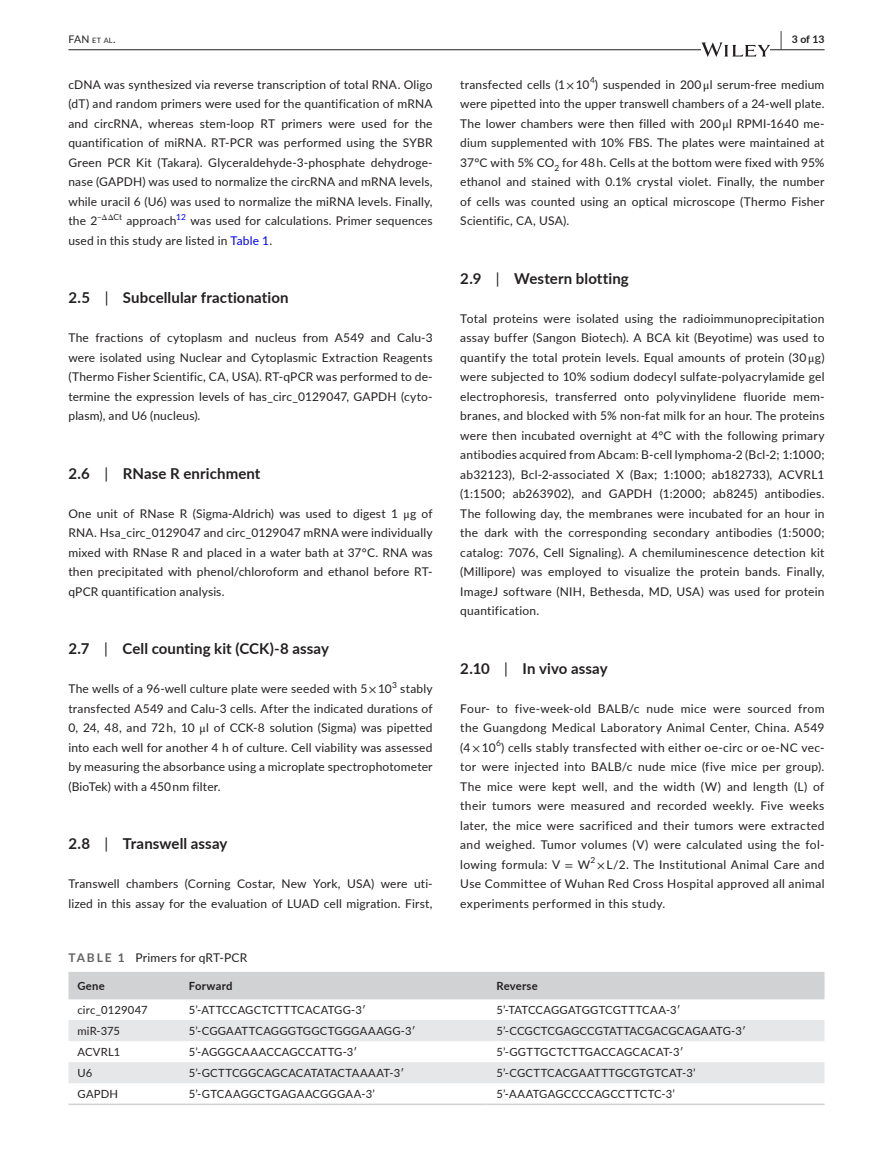
<style>
.page{position:relative;width:893px;height:1174px;background:#fff}
.page>*{position:absolute;margin:0;border:0;box-sizing:border-box;transform-origin:0 0}
.t1{font:700 15px "Lato";letter-spacing:.005em;color:#231f20}
.t2{font:12px/19.5px "Lato";letter-spacing:.015em;color:#231f20;text-align:justify}
.t3{font:11.25px "Lato";letter-spacing:.02em;color:#231f20}
.t4{font:11.25px "Lato";color:#231f20}
.t5{font:700 11.25px "Lato";letter-spacing:.02em;color:#231f20}
.t6{font:10.5px "Lato";color:#231f20}
.t7{font:700 10.5px "Lato";color:#231f20}
.t8{font:8.4px "Lato";color:#231f20}
.s1{font-size:7.35px}
.s2{font-size:19.5px}
.s3{color:#00f}
.s4{font-family:"STIX"}
.s5{font-weight:400}
.s6{font-weight:700;color:#636366}
</style>
<div class="page">
<hr style="left:68px;top:49px;width:756px;height:1px;background:#231f20">
<svg style="left:701px;top:42px;width:69px;height:15px"></svg>
<div style="left:68px;top:972px;width:756px;height:27px;background:#d1d2d4"></div>
<svg style="left:68px;top:1020px;width:756px;height:63px;fill:#e6e7e9"></svg>
<hr style="left:68px;top:1103px;width:112px;height:2px;background:#d1d2d4">
<hr style="left:180px;top:1103px;width:308px;height:2px;background:#d1d2d4">
<hr style="left:488px;top:1103px;width:336px;height:2px;background:#d1d2d4">
<p class="t6" style="left:68px;top:31px;width:49px">FAN <span class="s1">et al</span>.</p>
<p class="t7" style="left:780px;top:31px;width:46px"><span class="s2">|</span> 3 of 13</p>
<p class="t2" style="left:68px;top:74px;width:366px">cDNA was synthesized via reverse transcription of total RNA. Oligo (dT) and random primers were used for the quantification of mRNA and circRNA, whereas stem-loop RT primers were used for the quantification of miRNA. RT-PCR was performed using the SYBR Green PCR Kit (Takara). Glyceraldehyde-3-phosphate dehydroge&shy;nase (GAPDH) was used to normalize the circRNA and mRNA levels, while uracil 6 (U6) was used to normalize the miRNA levels. Finally, the 2<sup>−</sup><sup>ΔΔ</sup><sup>Ct</sup> approach<sup>12</sup> was used for calculations. Primer sequences used in this study are listed in <span class="s3">Table 1</span>.</p>
<p class="t2" style="left:460px;top:74px;width:366px">transfected cells (1 <span class="s4">×</span> 10<sup>4</sup>) suspended in 200 <span class="s4">μ</span>l serum-free medium were pipetted into the upper transwell chambers of a 24-well plate.<br>The lower chambers were then filled with 200 <span class="s4">μ</span>l RPMI-1640 me&shy;dium supplemented with 10% FBS. The plates were maintained at 37°C with 5% CO<sub>2</sub> for 48 h. Cells at the bottom were fixed with 95% ethanol and stained with 0.1% crystal violet. Finally, the number of cells was counted using an optical microscope (Thermo Fisher Scientific, CA, USA).</p>
<p class="t1" style="left:68px;top:287px;width:222px">2.5 <span class="s5">|</span> Subcellular fractionation</p>
<p class="t2" style="left:68px;top:327px;width:366px">The fractions of cytoplasm and nucleus from A549 and Calu-3 were isolated using Nuclear and Cytoplasmic Extraction Reagents (Thermo Fisher Scientific, CA, USA). RT-qPCR was performed to de&shy;termine the expression levels of has_circ_0129047, GAPDH (cyto&shy;plasm), and U6 (nucleus).</p>
<p class="t1" style="left:68px;top:462px;width:194px">2.6 <span class="s5">|</span> RNase R enrichment</p>
<p class="t2" style="left:68px;top:503px;width:366px">One unit of RNase R (Sigma-Aldrich) was used to digest 1 <span class="s4">μ</span>g of RNA. Hsa_circ_0129047 and circ_0129047 mRNA were individually mixed with RNase R and placed in a water bath at 37°C. RNA was then precipitated with phenol/chloroform and ethanol before RT&shy;qPCR quantification analysis.</p>
<p class="t1" style="left:68px;top:638px;width:262px">2.7 <span class="s5">|</span> Cell counting kit (CCK)-8 assay</p>
<p class="t2" style="left:68px;top:678px;width:325px">The wells of a 96-well culture plate were seeded with 5 <span class="s4">×</span> 10</p>
<p class="t8" style="left:392px;top:679px;width:6px">3</p>
<p class="t2" style="left:68px;top:678px;width:366px;text-indent:332px">stably transfected A549 and Calu-3 cells. After the indicated durations of 0, 24, 48, and 72 h, 10 <span class="s4">μ</span>l of CCK-8 solution (Sigma) was pipetted into each well for another 4 h of culture. Cell viability was assessed by measuring the absorbance using a microplate spectrophotometer (BioTek) with a 450 nm filter.</p>
<p class="t1" style="left:68px;top:833px;width:160px">2.8 <span class="s5">|</span> Transwell assay</p>
<p class="t2" style="left:68px;top:873px;width:366px">Transwell chambers (Corning Costar, New York, USA) were uti&shy;lized in this assay for the evaluation of LUAD cell migration. First,</p>
<p class="t1" style="left:460px;top:267px;width:170px">2.9 <span class="s5">|</span> Western blotting</p>
<p class="t2" style="left:460px;top:308px;width:366px">Total proteins were isolated using the radioimmunoprecipitation assay buffer (Sangon Biotech). A BCA kit (Beyotime) was used to quantify the total protein levels. Equal amounts of protein (30 <span class="s4">μ</span>g) were subjected to 10% sodium dodecyl sulfate-polyacrylamide gel electrophoresis, transferred onto polyvinylidene fluoride mem&shy;branes, and blocked with 5% non-fat milk for an hour. The proteins were then incubated overnight at 4°C with the following primary antibodies acquired from Abcam: B-cell lymphoma-2 (Bcl-2; 1:1000; ab32123), Bcl-2-associated X (Bax; 1:1000; ab182733), ACVRL1 (1:1500; ab263902), and GAPDH (1:2000; ab8245) antibodies.<br>The following day, the membranes were incubated for an hour in the dark with the corresponding secondary antibodies (1:5000; catalog: 7076, Cell Signaling). A chemiluminescence detection kit (Millipore) was employed to visualize the protein bands. Finally, ImageJ software (NIH, Bethesda, MD, USA) was used for protein quantification.</p>
<p class="t1" style="left:460px;top:657px;width:149px">2.10 <span class="s5">|</span> In vivo assay</p>
<p class="t2" style="left:460px;top:698px;width:366px">Four- to five-week-old BALB/c nude mice were sourced from the Guangdong Medical Laboratory Animal Center, China. A549 (4 <span class="s4">×</span> 10</p>
<p class="t8" style="left:496px;top:737px;width:6px">6</p>
<p class="t2" style="left:460px;top:737px;width:366px;text-indent:41px">) cells stably transfected with either oe-circ or oe-NC vec&shy;tor were injected into BALB/c nude mice (five mice per group).<br>The mice were kept well, and the width (W) and length (L) of their tumors were measured and recorded weekly. Five weeks later, the mice were sacrificed and their tumors were extracted and weighed. Tumor volumes (V) were calculated using the fol&shy;lowing formula: V <span class="s4">=</span> W</p>
<p class="t8" style="left:590px;top:854px;width:6px">2</p>
<p class="t2" style="left:460px;top:854px;width:366px;text-indent:137px"><span class="s4">×</span> L/2. The Institutional Animal Care and Use Committee of Wuhan Red Cross Hospital approved all animal experiments performed in this study.</p>
<p class="t2" style="left:68px;top:947px;width:180px"><span class="s6">TABLE 1</span> Primers for qRT-PCR</p>
<p class="t5" style="left:77px;top:977px;width:29px">Gene</p>
<p class="t5" style="left:189px;top:977px;width:45px">Forward</p>
<p class="t5" style="left:497px;top:977px;width:43px">Reverse</p>
<p class="t3" style="left:77px;top:1002px;width:72px">circ_0129047</p>
<p class="t3" style="left:189px;top:1002px;width:178px">5’-ATTCCAGCTCTTTCACATGG-3′</p>
<p class="t3" style="left:497px;top:1002px;width:185px">5’-TATCCAGGATGGTCGTTTCAA-3′</p>
<p class="t3" style="left:77px;top:1023px;width:44px">miR-375</p>
<p class="t3" style="left:189px;top:1023px;width:228px">5’-CGGAATTCAGGGTGGCTGGGAAAGG-3′</p>
<p class="t4" style="left:497px;top:1023px;width:251px">5’-CCGCTCGAGCCGTATTACGACGCAGAATG-3′</p>
<p class="t3" style="left:77px;top:1044px;width:44px">ACVRL1</p>
<p class="t3" style="left:189px;top:1044px;width:170px">5’-AGGGCAAACCAGCCATTG-3′</p>
<p class="t3" style="left:497px;top:1044px;width:188px">5’-GGTTGCTCTTGACCAGCACAT-3′</p>
<p class="t3" style="left:77px;top:1065px;width:16px">U6</p>
<p class="t3" style="left:189px;top:1065px;width:217px">5’-GCTTCGGCAGCACATATACTAAAAT-3′</p>
<p class="t3" style="left:497px;top:1065px;width:200px">5’-CGCTTCACGAATTTGCGTGTCAT-3’</p>
<p class="t3" style="left:77px;top:1086px;width:42px">GAPDH</p>
<p class="t3" style="left:189px;top:1086px;width:187px">5’-GTCAAGGCTGAGAACGGGAA-3’</p>
<p class="t4" style="left:497px;top:1086px;width:180px">5’-AAATGAGCCCCAGCCTTCTC-3’</p>
</div>
